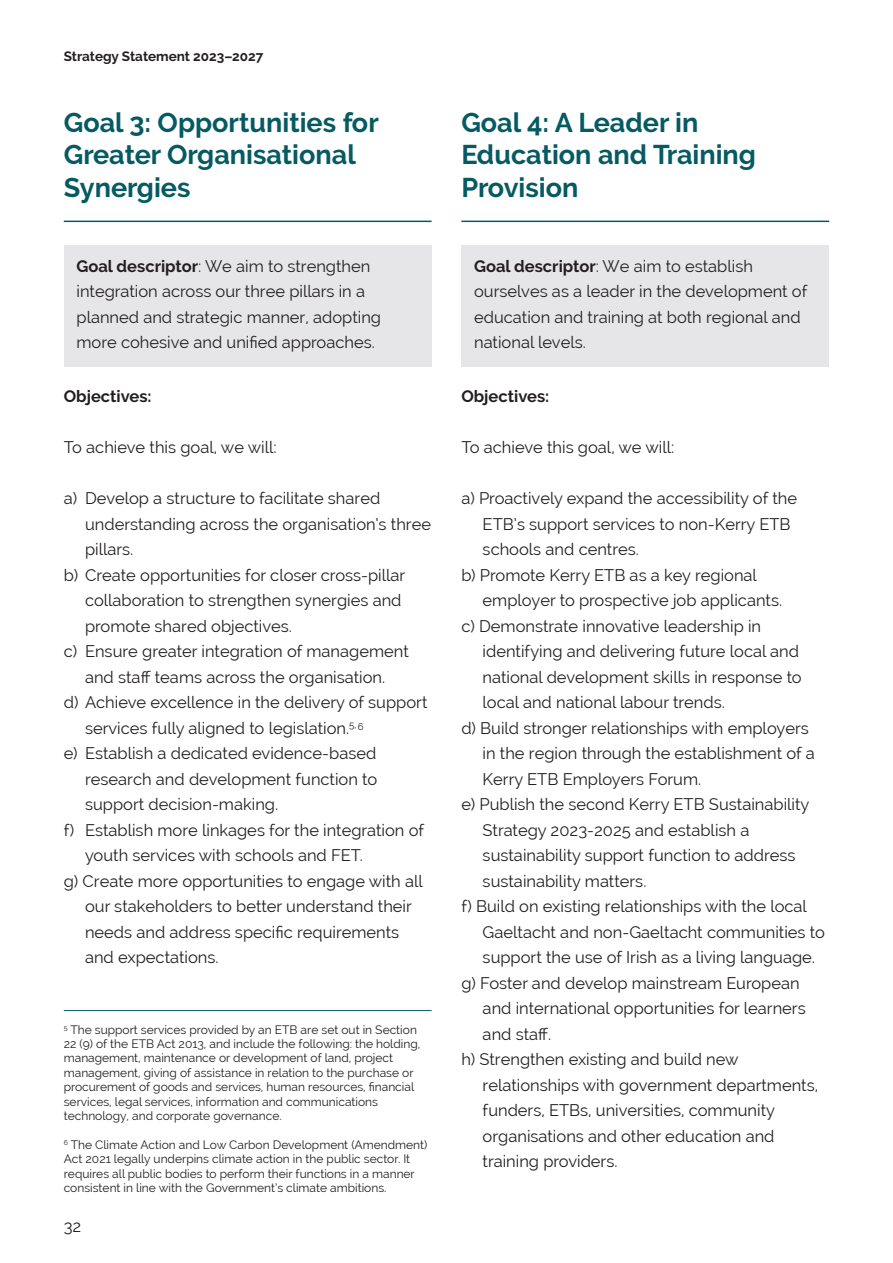
<style>
.page{position:relative;width:893px;height:1263px;background:#fff}
.page>*{position:absolute;margin:0;border:0;box-sizing:border-box;transform-origin:0 0}
.t1{font:700 27px/32.4px "Raleway";color:#065a62}
.t2{font:16.5px/25.5px "Raleway";color:#231f20}
.t3{font:700 16.5px "Raleway";color:#231f20}
.t4{font:700 13.5px "Raleway";color:#231f20}
.t5{font:12px/14.4px "Raleway";color:#231f20}
.t6{font:9.6px "Raleway";color:#231f20}
.s1{font-weight:700}
</style>
<div class="page">
<div style="left:64px;top:245px;width:368px;height:122px;background:#e6e6e8"></div>
<hr style="left:64px;top:221px;width:368px;height:1px;background:#065a62">
<div style="left:461px;top:245px;width:368px;height:122px;background:#e6e6e8"></div>
<hr style="left:461px;top:221px;width:368px;height:1px;background:#065a62">
<hr style="left:64px;top:1010px;width:368px;height:1px;background:#065a62">
<p class="t4" style="left:64px;top:48px;width:201px">Strategy Statement 2023–2027</p>
<p class="t1" style="left:64px;top:106px;width:316px">Goal 3: Opportunities for<br>Greater Organisational<br>Synergies</p>
<p class="t2" style="left:77px;top:253px;width:306px"><span class="s1">Goal descriptor</span>: We aim to strengthen integration across our three pillars in a planned and strategic manner, adopting more cohesive and unified approaches.</p>
<p class="t3" style="left:64px;top:387px;width:89px">Objectives:</p>
<p class="t2" style="left:64px;top:434px;width:214px">To achieve this goal, we will:</p>
<p class="t2" style="left:85px;top:485px;width:348px;text-indent:-21px">a) Develop a structure to facilitate shared understanding across the organisation’s three pillars.</p>
<p class="t2" style="left:85px;top:562px;width:322px;text-indent:-21px">b) Create opportunities for closer cross-pillar collaboration to strengthen synergies and promote shared objectives.</p>
<p class="t2" style="left:64px;top:638px;width:347px;text-align:center">c) Ensure greater integration of management and staff teams across the organisation.</p>
<p class="t2" style="left:85px;top:689px;width:344px;text-indent:-21px">d) Achieve excellence in the delivery of support services fully aligned to legislation.<sup>5,</sup></p>
<p class="t2" style="left:85px;top:740px;width:294px;text-align:justify;text-indent:-21px">e) Establish a dedicated evidence-based research and development function to support decision-making.</p>
<p class="t2" style="left:85px;top:817px;width:341px;text-indent:-21px">f) Establish more linkages for the integration of youth services with schools and FET.</p>
<p class="t2" style="left:85px;top:868px;width:339px;text-indent:-21px">g) Create more opportunities to engage with all our stakeholders to better understand their needs and address specific requirements and expectations.</p>
<p class="t6" style="left:358px;top:720px;width:7px">6</p>
<p class="t5" style="left:64px;top:1022px;width:358px"><sup>5</sup> The support services provided by an ETB are set out in Section 22 (9) of the ETB Act 2013, and include the following: the holding, management, maintenance or development of land, project management, giving of assistance in relation to the purchase or procurement of goods and services, human resources, financial services, legal services, information and communications technology, and corporate governance.</p>
<p class="t5" style="left:64px;top:1137px;width:365px"><sup>6</sup> The Climate Action and Low Carbon Development (Amendment)<br>Act 2021 legally underpins climate action in the public sector. It requires all public bodies to perform their functions in a manner consistent in line with the Government’s climate ambitions.</p>
<p class="t2" style="left:64px;top:1213px;width:19px">32</p>
<p class="t1" style="left:461px;top:106px;width:296px">Goal 4: A Leader in<br>Education and Training<br>Provision</p>
<p class="t2" style="left:474px;top:253px;width:335px"><span class="s1">Goal descriptor</span>: We aim to establish ourselves as a leader in the development of education and training at both regional and national levels.</p>
<p class="t3" style="left:461px;top:387px;width:89px">Objectives:</p>
<p class="t2" style="left:461px;top:434px;width:214px">To achieve this goal, we will:</p>
<p class="t2" style="left:483px;top:485px;width:316px;text-indent:-21px">a) Proactively expand the accessibility of the<br>ETB’s support services to non-Kerry ETB schools and centres.</p>
<p class="t2" style="left:483px;top:562px;width:301px;text-indent:-21px">b) Promote Kerry ETB as a key regional employer to prospective job applicants.</p>
<p class="t2" style="left:483px;top:613px;width:321px;text-indent:-21px">c) Demonstrate innovative leadership in identifying and delivering future local and national development skills in response to local and national labour trends.</p>
<p class="t2" style="left:483px;top:715px;width:334px;text-indent:-21px">d) Build stronger relationships with employers in the region through the establishment of a<br>Kerry ETB Employers Forum.</p>
<p class="t2" style="left:483px;top:791px;width:328px;text-indent:-21px">e) Publish the second Kerry ETB Sustainability Strategy 2023-2025 and establish a sustainability support function to address sustainability matters.</p>
<p class="t2" style="left:483px;top:893px;width:344px;text-indent:-21px">f) Build on existing relationships with the local<br>Gaeltacht and non-Gaeltacht communities to support the use of Irish as a living language.</p>
<p class="t2" style="left:483px;top:970px;width:325px;text-indent:-21px">g) Foster and develop mainstream European and international opportunities for learners and staff.</p>
<p class="t2" style="left:483px;top:1046px;width:337px;text-indent:-21px">h) Strengthen existing and build new relationships with government departments, funders, ETBs, universities, community organisations and other education and training providers.</p>
</div>
